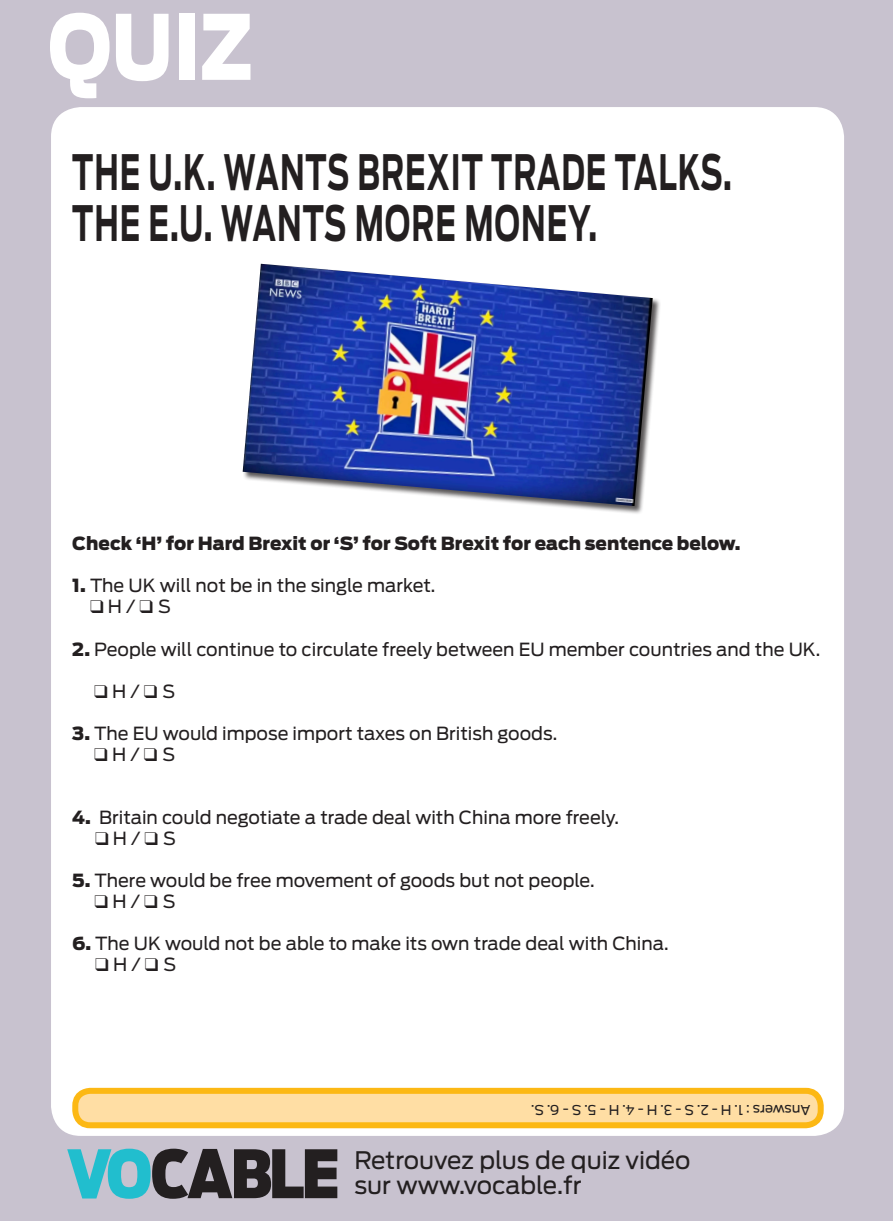
<style>
.page{position:relative;width:893px;height:1221px;background:#fff}
.page>*{position:absolute;margin:0;border:0;box-sizing:border-box;transform-origin:0 0}
.t1{font:900 89.1px "Antenna";color:#fff;scale:.83 1}
.Titre_quiz_ok_2{font:700 48.45px/51px "Antenna";letter-spacing:.03em;color:#231f20;scale:.62 1}
.t2{font:24px "Antenna";color:#231f20}
.texte{font:18px "Antenna";color:#231f20}
.texte-2{font:900 18px "Antenna";color:#231f20}
.Réponses{font:13.5px "Antenna";letter-spacing:-.005em;color:#231f20}
.s1{font-weight:900}
</style>
<div class="page">
<div style="left:0;top:0;width:893px;height:1220px;background:#c8c2cf"></div>
<div style="left:51px;top:107px;width:793px;height:1028px;background:#fff;border-radius:30px"></div>
<svg style="left:67px;top:1148px;width:270px;height:50px"></svg>
<div style="left:75px;top:1090px;width:746px;height:35px;background:#ffdea4;border-radius:15px"></div>
<div style="left:72px;top:1087px;width:752px;height:41px;border:6px solid #fcb814;border-radius:15px"></div>
<div style="left:243px;top:264px;width:418px;height:251px;background:#231f20;opacity:.75"></div>
<img style="left:243px;top:264px;width:410px;height:242px">
<p class="t1" style="left:48px;top:-6px;width:248px">QUIZ</p>
<p class="Titre_quiz_ok_2" style="left:72px;top:147px;width:1065px">THE U.K. WANTS BREXIT TRADE TALKS.<br>THE E.U. WANTS MORE MONEY.</p>
<p class="texte-2" style="left:72px;top:533px;width:670px">Check ‘H’ for Hard Brexit or ‘S’ for Soft Brexit for each sentence below.</p>
<p class="texte" style="left:72px;top:575px;width:365px"><span class="s1">1.</span> The UK will not be in the single market.</p>
<p class="texte" style="left:90px;top:596px;width:83px">❑ H / ❑ S</p>
<p class="texte" style="left:72px;top:638px;width:750px"><span class="s1">2.</span> People will continue to circulate freely between EU member countries and the UK.</p>
<p class="texte" style="left:94px;top:680px;width:83px">❑ H / ❑ S</p>
<p class="texte" style="left:72px;top:722px;width:486px"><span class="s1">3.</span> The EU would impose import taxes on British goods.</p>
<p class="texte" style="left:94px;top:743px;width:83px">❑ H / ❑ S</p>
<p class="texte" style="left:72px;top:806px;width:548px"><span class="s1">4.</span> Britain could negotiate a trade deal with China more freely.</p>
<p class="texte" style="left:95px;top:827px;width:83px">❑ H / ❑ S</p>
<p class="texte" style="left:72px;top:869px;width:524px"><span class="s1">5.</span> There would be free movement of goods but not people.</p>
<p class="texte" style="left:95px;top:890px;width:83px">❑ H / ❑ S</p>
<p class="texte" style="left:72px;top:932px;width:598px"><span class="s1">6.</span> The UK would not be able to make its own trade deal with China.</p>
<p class="texte" style="left:95px;top:953px;width:83px">❑ H / ❑ S</p>
<p class="Réponses" style="left:810px;top:1117px;width:281px;rotate:-180deg">Answers : 1. H - 2. S - 3. H - 4. H - 5. S - 6. S.</p>
<p class="t2" style="left:354px;top:1145px;width:338px">Retrouvez plus de quiz vidéo</p>
<p class="t2" style="left:354px;top:1171px;width:229px">sur www.vocable.fr</p>
</div>
